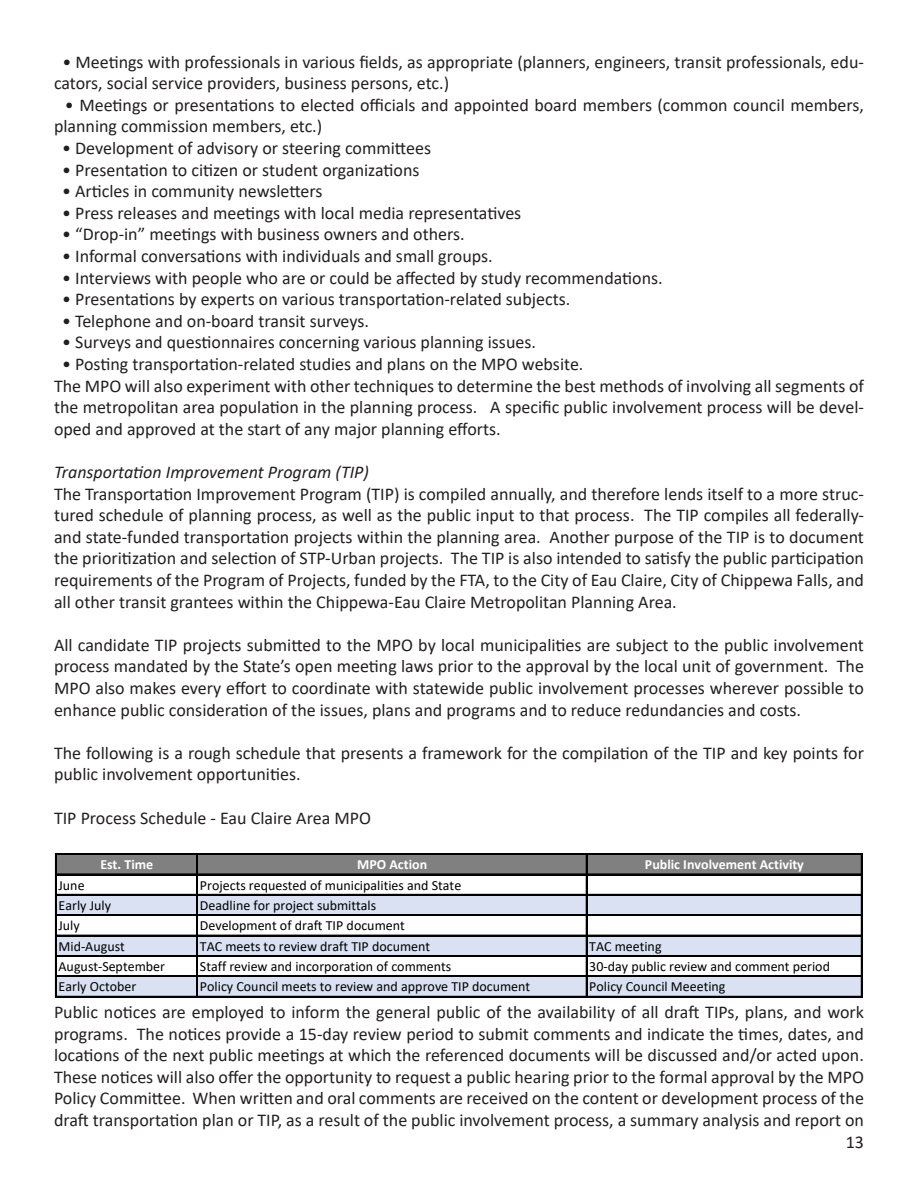
<style>
.page{position:relative;width:918px;height:1188px;background:#fff}
.page>*{position:absolute;margin:0;border:0;box-sizing:border-box;transform-origin:0 0}
.t1{font:18px/21.6px "Calibri";color:#231f20;text-align:justify}
.t2{font:italic 18px "Calibri";color:#231f20}
.t3{font:13.95px "Calibri";color:#000}
.t4{font:700 13.95px "Calibri";color:#fff}
</style>
<div class="page">
<div style="left:57px;top:854px;width:805px;height:21px;background:#808080"></div>
<div style="left:57px;top:895px;width:805px;height:20px;background:#d9e1f2"></div>
<div style="left:57px;top:936px;width:805px;height:20px;background:#d9e1f2"></div>
<div style="left:57px;top:976px;width:805px;height:21px;background:#d9e1f2"></div>
<hr style="left:55px;top:853px;width:2px;height:145px;background:#000">
<hr style="left:197px;top:855px;width:1px;height:143px;background:#000">
<hr style="left:586px;top:855px;width:1px;height:143px;background:#000">
<hr style="left:861px;top:855px;width:2px;height:143px;background:#000">
<hr style="left:57px;top:853px;width:806px;height:2px;background:#000">
<hr style="left:57px;top:874px;width:806px;height:1px;background:#000">
<hr style="left:57px;top:894px;width:806px;height:2px;background:#000">
<hr style="left:57px;top:914px;width:805px;height:1px;background:#000">
<hr style="left:57px;top:915px;width:806px;height:1px;background:#000">
<hr style="left:57px;top:935px;width:806px;height:1px;background:#000">
<hr style="left:57px;top:955px;width:806px;height:2px;background:#000">
<hr style="left:57px;top:976px;width:806px;height:1px;background:#000">
<hr style="left:57px;top:996px;width:806px;height:2px;background:#000">
<p class="t1" style="left:54px;top:50px;width:811px;text-indent:8px">• Meetings with professionals in various fields, as appropriate (planners, engineers, transit professionals, edu&shy;cators, social service providers, business persons, etc.)</p>
<p class="t1" style="left:54px;top:93px;width:812px;text-indent:11px">• Meetings or presentations to elected officials and appointed board members (common council members, planning commission members, etc.)</p>
<p class="t1" style="left:62px;top:137px;width:371px">• Development of advisory or steering committees</p>
<p class="t1" style="left:62px;top:158px;width:359px">• Presentation to citizen or student organizations</p>
<p class="t1" style="left:62px;top:180px;width:262px">• Articles in community newsletters</p>
<p class="t1" style="left:62px;top:201px;width:461px">• Press releases and meetings with local media representatives</p>
<p class="t1" style="left:62px;top:223px;width:404px">• “Drop-in” meetings with business owners and others.</p>
<p class="t1" style="left:62px;top:245px;width:432px">• Informal conversations with individuals and small groups.</p>
<p class="t1" style="left:62px;top:266px;width:602px">• Interviews with people who are or could be affected by study recommendations.</p>
<p class="t1" style="left:62px;top:288px;width:510px">• Presentations by experts on various transportation-related subjects.</p>
<p class="t1" style="left:62px;top:309px;width:308px">• Telephone and on-board transit surveys.</p>
<p class="t1" style="left:62px;top:331px;width:475px">• Surveys and questionnaires concerning various planning issues.</p>
<p class="t1" style="left:62px;top:353px;width:523px">• Posting transportation-related studies and plans on the MPO website.</p>
<p class="t1" style="left:54px;top:374px;width:811px">The MPO will also experiment with other techniques to determine the best methods of involving all segments of the metropolitan area population in the planning process. A specific public involvement process will be devel&shy;oped and approved at the start of any major planning efforts.</p>
<p class="t2" style="left:54px;top:459px;width:317px">Transportation Improvement Program (TIP)</p>
<p class="t1" style="left:54px;top:482px;width:812px">The Transportation Improvement Program (TIP) is compiled annually, and therefore lends itself to a more struc&shy;tured schedule of planning process, as well as the public input to that process. The TIP compiles all federally&shy;and state-funded transportation projects within the planning area. Another purpose of the TIP is to document the prioritization and selection of STP-Urban projects. The TIP is also intended to satisfy the public participation requirements of the Program of Projects, funded by the FTA, to the City of Eau Claire, City of Chippewa Falls, and all other transit grantees within the Chippewa-Eau Claire Metropolitan Planning Area.</p>
<p class="t1" style="left:54px;top:633px;width:812px">All candidate TIP projects submitted to the MPO by local municipalities are subject to the public involvement process mandated by the State’s open meeting laws prior to the approval by the local unit of government. The MPO also makes every effort to coordinate with statewide public involvement processes wherever possible to enhance public consideration of the issues, plans and programs and to reduce redundancies and costs.</p>
<p class="t1" style="left:54px;top:741px;width:812px">The following is a rough schedule that presents a framework for the compilation of the TIP and key points for public involvement opportunities.</p>
<p class="t1" style="left:54px;top:806px;width:319px">TIP Process Schedule - Eau Claire Area MPO</p>
<p class="t4" style="left:100px;top:855px;width:54px">Est. Time</p>
<p class="t4" style="left:357px;top:855px;width:71px">MPO Action</p>
<p class="t4" style="left:645px;top:855px;width:160px">Public Involvement Activity</p>
<p class="t3" style="left:59px;top:875px;width:28px">June</p>
<p class="t3" style="left:200px;top:875px;width:263px">Projects requested of municipalities and State</p>
<p class="t3" style="left:59px;top:896px;width:54px">Early July</p>
<p class="t3" style="left:200px;top:896px;width:178px">Deadline for project submittals</p>
<p class="t3" style="left:59px;top:916px;width:23px">July</p>
<p class="t3" style="left:200px;top:916px;width:206px">Development of draft TIP document</p>
<p class="t3" style="left:59px;top:936px;width:68px">Mid-August</p>
<p class="t3" style="left:200px;top:936px;width:232px">TAC meets to review draft TIP document</p>
<p class="t3" style="left:589px;top:936px;width:74px">TAC meeting</p>
<p class="t3" style="left:59px;top:957px;width:108px">August-September</p>
<p class="t3" style="left:200px;top:957px;width:253px">Staff review and incorporation of comments</p>
<p class="t3" style="left:589px;top:957px;width:242px">30-day public review and comment period</p>
<p class="t3" style="left:59px;top:977px;width:79px">Early October</p>
<p class="t3" style="left:200px;top:977px;width:332px">Policy Council meets to review and approve TIP document</p>
<p class="t3" style="left:589px;top:977px;width:138px">Policy Council Meeeting</p>
<p class="t1" style="left:54px;top:1001px;width:812px">Public notices are employed to inform the general public of the availability of all draft TIPs, plans, and work programs. The notices provide a 15-day review period to submit comments and indicate the times, dates, and locations of the next public meetings at which the referenced documents will be discussed and/or acted upon.<br>These notices will also offer the opportunity to request a public hearing prior to the formal approval by the MPO Policy Committee. When written and oral comments are received on the content or development process of the draft transportation plan or TIP, as a result of the public involvement process, a summary analysis and report on</p>
<p class="t1" style="left:846px;top:1130px;width:20px">13</p>
</div>
